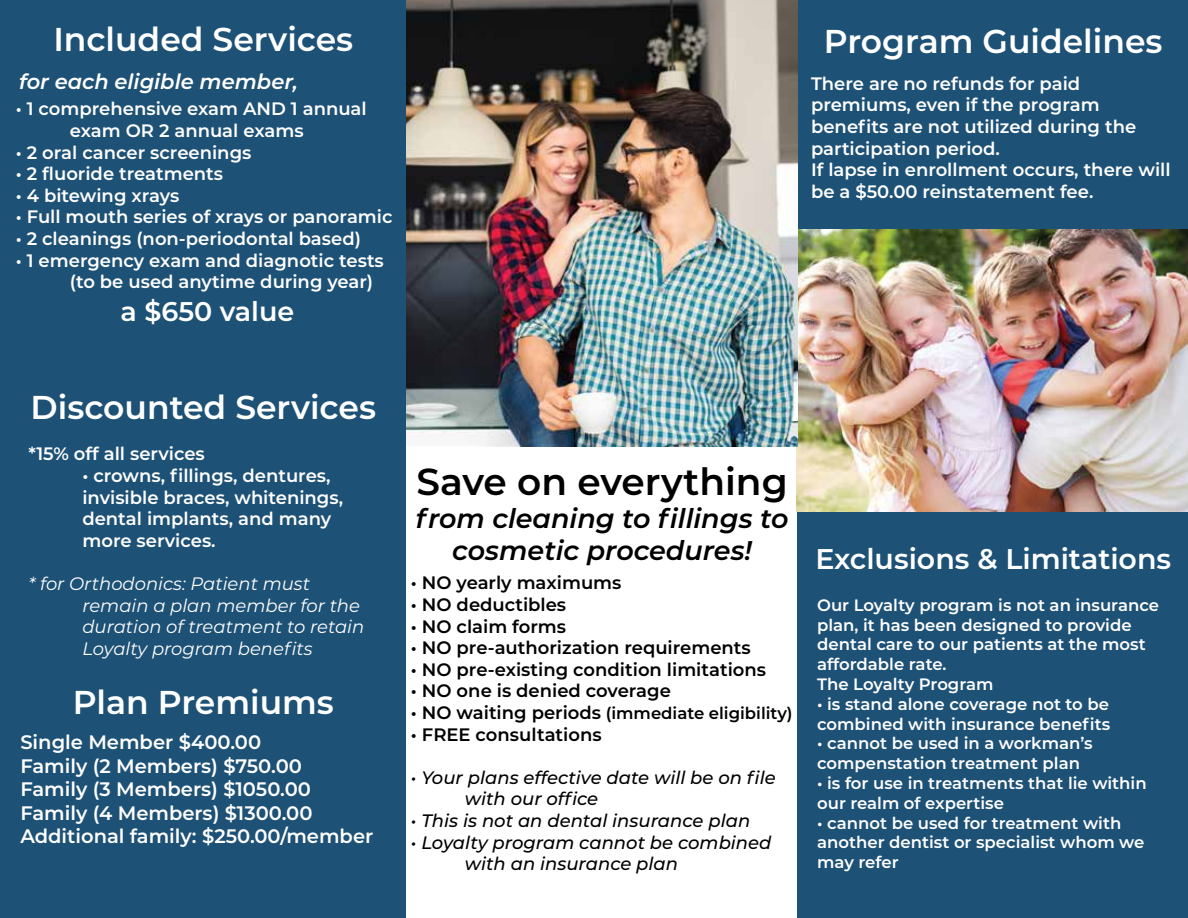
<style>
.page{position:relative;width:1188px;height:918px;background:#fff}
.page>*{position:absolute;margin:0;border:0;box-sizing:border-box;transform-origin:0 0}
.t1{font:600 37.5px "Montserrat";color:#000}
.t2{font:600 33px "Montserrat";color:#fff}
.t3{font:600 28.5px "Montserrat";color:#fff}
.t4{font:italic 600 27px/32.4px "Montserrat";color:#000;text-align:center}
.t5{font:600 27px "Montserrat";color:#fff}
.t6{font:italic 600 21px "Montserrat";color:#fff}
.t7{font:600 19.5px/23.4px "Montserrat";color:#fff}
.t8{font:600 18px/21.6px "Montserrat";color:#fff}
.t9{font:600 18px "Montserrat";color:#000}
.t10{font:italic 500 18px/21.6px "Montserrat";color:#000}
.t11{font:italic 18px/21.6px "Montserrat";color:#fff}
.t12{font:600 16.5px/19.8px "Montserrat";color:#fff}
.t13{font:600 16.5px "Montserrat";color:#000}
.s1{font-size:18px}
</style>
<div class="page">
<div style="left:796px;top:0;width:392px;height:918px;background:#1d5176"></div>
<div style="left:0;top:0;width:406px;height:918px;background:#1d5176"></div>
<img style="left:796px;top:230px;width:392px;height:281px">
<img style="left:406px;top:0;width:392px;height:447px">
<h2 class="t2" style="left:53px;top:16px;width:301px">Included Services</h2>
<p class="t6" style="left:19px;top:67px;width:280px">for each eligible member,</p>
<p class="t8" style="left:16px;top:97px;width:352px;text-align:center">• 1 comprehensive exam AND 1 annual exam OR 2 annual exams</p>
<p class="t8" style="left:16px;top:141px;width:237px">• 2 oral cancer screenings</p>
<p class="t8" style="left:16px;top:162px;width:209px">• 2 fluoride treatments</p>
<p class="t8" style="left:16px;top:184px;width:165px">• 4 bitewing xrays</p>
<p class="t8" style="left:16px;top:205px;width:378px">• Full mouth series of xrays or panoramic</p>
<p class="t8" style="left:16px;top:227px;width:347px">• 2 cleanings (non-periodontal based)</p>
<p class="t8" style="left:70px;top:249px;width:316px;text-indent:-54px">• 1 emergency exam and diagnotic tests (to be used anytime during year)</p>
<h3 class="t5" style="left:121px;top:292px;width:175px">a $650 value</h3>
<h2 class="t2" style="left:824px;top:18px;width:340px">Program Guidelines</h2>
<p class="t8" style="left:811px;top:72px;width:361px">There are no refunds for paid premiums, even if the program benefits are not utilized during the participation period.<br>If lapse in enrollment occurs, there will be a $50.00 reinstatement fee.</p>
<h2 class="t2" style="left:31px;top:384px;width:347px">Discounted Services</h2>
<p class="t8" style="left:28px;top:442px;width:178px">*15% off all services</p>
<p class="t8" style="left:82px;top:464px;width:262px">• crowns, fillings, dentures, invisible braces, whitenings, dental implants, and many more services.</p>
<p class="t11" style="left:82px;top:572px;width:283px;text-indent:-54px">* for Orthodonics: Patient must remain a plan member for the duration of treatment to retain<br>Loyalty program benefits</p>
<h2 class="t2" style="left:73px;top:679px;width:263px">Plan Premiums</h2>
<p class="t7" style="left:20px;top:730px;width:355px">Single Member $400.00<br>Family (2 Members) $750.00<br>Family (3 Members) $1050.00<br>Family (4 Members) $1300.00<br>Additional family: $250.00/member</p>
<h1 class="t1" style="left:417px;top:456px;width:373px">Save on everything</h1>
<h3 class="t4" style="left:416px;top:501px;width:374px">from cleaning to fillings to cosmetic procedures!</h3>
<p class="t9" style="left:411px;top:570px;width:212px">• NO yearly maximums</p>
<p class="t9" style="left:411px;top:592px;width:157px">• NO deductibles</p>
<p class="t9" style="left:411px;top:613px;width:157px">• NO claim forms</p>
<p class="t9" style="left:411px;top:635px;width:341px">• NO pre-authorization requirements</p>
<p class="t9" style="left:411px;top:657px;width:357px">• NO pre-existing condition limitations</p>
<p class="t9" style="left:411px;top:678px;width:262px">• NO one is denied coverage</p>
<p class="t13" style="left:411px;top:701px;width:383px"><span class="s1">• NO waiting periods</span> (immediate eligibility)</p>
<p class="t9" style="left:411px;top:721px;width:192px">• FREE consultations</p>
<p class="t10" style="left:465px;top:766px;width:312px;text-indent:-54px">• Your plans effective date will be on file with our office</p>
<p class="t10" style="left:411px;top:809px;width:341px">• This is not an dental insurance plan</p>
<p class="t10" style="left:465px;top:831px;width:308px;text-indent:-54px">• Loyalty program cannot be combined with an insurance plan</p>
<h3 class="t3" style="left:815px;top:538px;width:357px">Exclusions &amp; Limitations</h3>
<p class="t12" style="left:817px;top:594px;width:344px">Our Loyalty program is not an insurance plan, it has been designed to provide dental care to our patients at the most affordable rate.<br>The Loyalty Program</p>
<p class="t12" style="left:817px;top:693px;width:295px">• is stand alone coverage not to be combined with insurance benefits</p>
<p class="t12" style="left:817px;top:733px;width:277px">• cannot be used in a workman’s compenstation treatment plan</p>
<p class="t12" style="left:817px;top:772px;width:331px">• is for use in treatments that lie within our realm of expertise</p>
<p class="t12" style="left:817px;top:812px;width:329px">• cannot be used for treatment with another dentist or specialist whom we may refer</p>
</div>
